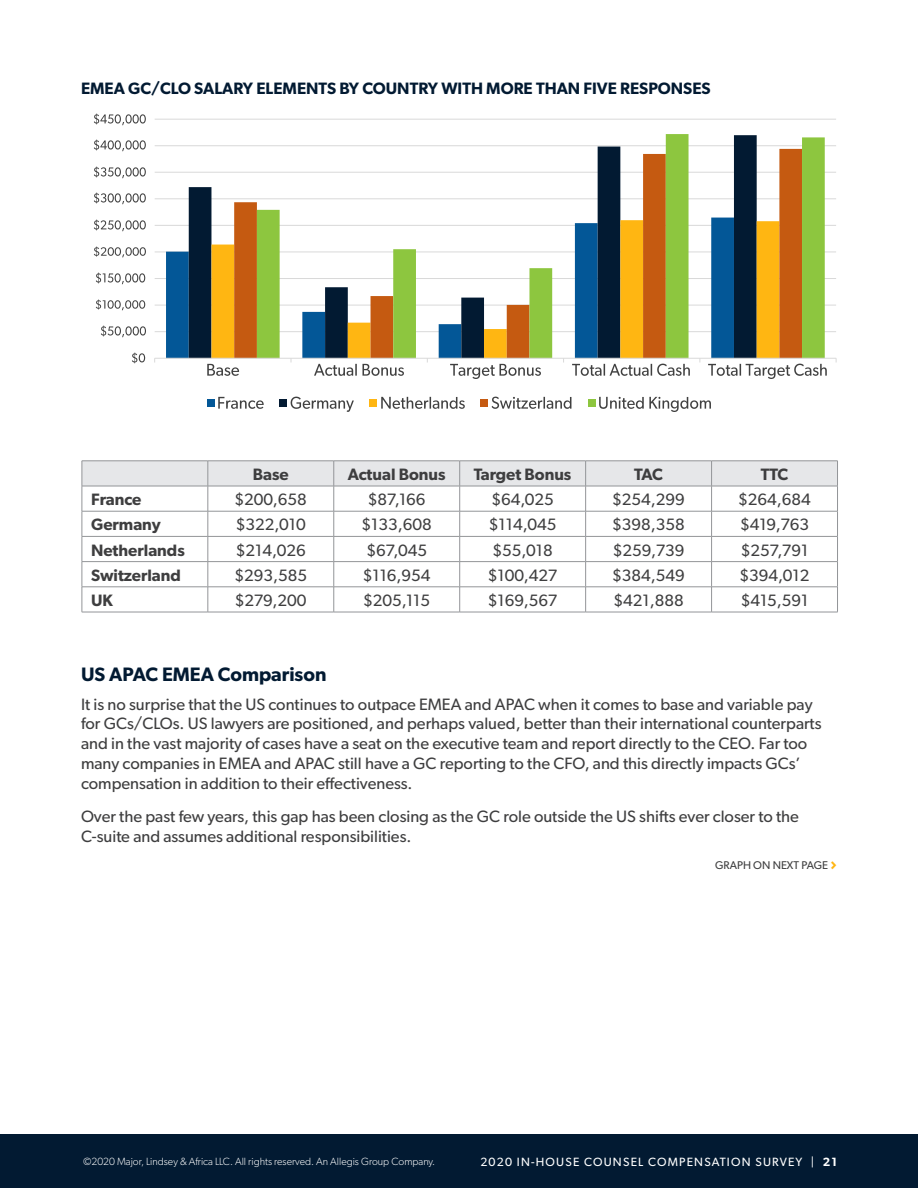
<style>
.page{position:relative;width:918px;height:1188px;background:#fff}
.page>*{position:absolute;margin:0;border:0;box-sizing:border-box;transform-origin:0 0}
.t1{font:600 19.5px "Gibson";color:#021a32}
.t2{font:16.5px/19.8px "Gibson";color:#3e3e3f}
.t3{font:600 16.5px "Gibson";color:#3e3e3f}
.H4_Chart{font:600 16.5px "Gibson";color:#021a32}
.t4{font:12px "Gibson";letter-spacing:.1em;color:#fff}
.t5{font:11.25px "Gibson";color:#3e3e3f}
.t6{font:300 10.5px "Gibson";color:#fff}
.s1{font-family:"Verlag";font-weight:900;font-size:16.5px;color:#ffb612}
.s2{font-weight:600}
</style>
<div class="page">
<div style="left:0;top:1134px;width:918px;height:54px;background:#021a32"></div>
<hr style="left:155px;top:331px;width:681px;height:1px;background:#d9d9d9">
<hr style="left:155px;top:305px;width:681px;height:1px;background:#d9d9d9">
<hr style="left:155px;top:278px;width:681px;height:1px;background:#d9d9d9">
<hr style="left:155px;top:252px;width:681px;height:1px;background:#d9d9d9">
<hr style="left:155px;top:225px;width:681px;height:1px;background:#d9d9d9">
<hr style="left:155px;top:198px;width:681px;height:1px;background:#d9d9d9">
<hr style="left:155px;top:172px;width:681px;height:1px;background:#d9d9d9">
<hr style="left:155px;top:145px;width:681px;height:1px;background:#d9d9d9">
<hr style="left:155px;top:119px;width:681px;height:1px;background:#d9d9d9">
<svg style="left:166px;top:218px;width:23px;height:140px;fill:#035797"></svg>
<svg style="left:189px;top:171px;width:45px;height:187px;fill:#021a32"></svg>
<svg style="left:211px;top:220px;width:23px;height:138px;fill:#ffb612"></svg>
<svg style="left:234px;top:171px;width:23px;height:187px;fill:#c55a11"></svg>
<svg style="left:257px;top:134px;width:568px;height:224px"></svg>
<hr style="left:155px;top:358px;width:681px;height:1px;background:#d9d9d9">
<img style="left:132px;top:352px;width:14px;height:12px">
<img style="left:101px;top:326px;width:45px;height:12px">
<img style="left:95px;top:299px;width:51px;height:12px">
<img style="left:96px;top:273px;width:50px;height:11px">
<img style="left:94px;top:246px;width:52px;height:12px">
<img style="left:94px;top:219px;width:52px;height:12px">
<img style="left:94px;top:193px;width:52px;height:12px">
<img style="left:94px;top:166px;width:52px;height:12px">
<img style="left:94px;top:140px;width:52px;height:12px">
<img style="left:94px;top:114px;width:52px;height:11px">
<img style="left:207px;top:363px;width:33px;height:13px">
<img style="left:315px;top:363px;width:89px;height:13px">
<img style="left:450px;top:363px;width:91px;height:16px">
<img style="left:573px;top:363px;width:117px;height:13px">
<img style="left:709px;top:363px;width:118px;height:16px">
<div style="left:207px;top:400px;width:7px;height:7px;background:#035797"></div>
<img style="left:218px;top:396px;width:46px;height:13px">
<div style="left:280px;top:400px;width:7px;height:7px;background:#021a32"></div>
<img style="left:290px;top:396px;width:64px;height:15px">
<div style="left:369px;top:400px;width:8px;height:7px;background:#ffb612"></div>
<img style="left:381px;top:396px;width:84px;height:13px">
<div style="left:481px;top:400px;width:7px;height:7px;background:#c55a11"></div>
<img style="left:491px;top:396px;width:81px;height:13px">
<div style="left:588px;top:400px;width:7px;height:7px;background:#8dc63f"></div>
<img style="left:599px;top:396px;width:112px;height:15px">
<hr style="left:82px;top:612px;width:126px;height:1px;background:#939598">
<hr style="left:208px;top:612px;width:126px;height:1px;background:#939598">
<hr style="left:334px;top:612px;width:126px;height:1px;background:#939598">
<hr style="left:460px;top:612px;width:126px;height:1px;background:#939598">
<hr style="left:586px;top:612px;width:126px;height:1px;background:#939598">
<hr style="left:712px;top:612px;width:126px;height:1px;background:#939598">
<svg style="left:82px;top:461px;width:756px;height:151px"></svg>
<p class="H4_Chart" style="left:81px;top:79px;width:631px">EMEA GC/CLO SALARY ELEMENTS BY COUNTRY WITH MORE THAN FIVE RESPONSES</p>
<p class="t3" style="left:253px;top:464px;width:37px">Base</p>
<p class="t3" style="left:348px;top:464px;width:99px">Actual Bonus</p>
<p class="t3" style="left:474px;top:464px;width:99px">Target Bonus</p>
<p class="t3" style="left:634px;top:464px;width:30px">TAC</p>
<p class="t3" style="left:761px;top:464px;width:29px">TTC</p>
<p class="t3" style="left:91px;top:490px;width:52px">France</p>
<p class="t2" style="left:235px;top:489px;width:74px">$200,658</p>
<p class="t2" style="left:368px;top:489px;width:59px">$87,166</p>
<p class="t2" style="left:491px;top:489px;width:64px">$64,025</p>
<p class="t2" style="left:612px;top:489px;width:74px">$254,299</p>
<p class="t2" style="left:738px;top:489px;width:74px">$264,684</p>
<p class="t3" style="left:91px;top:515px;width:71px">Germany</p>
<p class="t2" style="left:236px;top:515px;width:71px">$322,010</p>
<p class="t2" style="left:362px;top:515px;width:72px">$133,608</p>
<p class="t2" style="left:489px;top:515px;width:69px">$114,045</p>
<p class="t2" style="left:612px;top:515px;width:74px">$398,358</p>
<p class="t2" style="left:740px;top:515px;width:70px">$419,763</p>
<p class="t3" style="left:91px;top:540px;width:95px">Netherlands</p>
<p class="t2" style="left:236px;top:540px;width:71px">$214,026</p>
<p class="t2" style="left:366px;top:540px;width:62px">$67,045</p>
<p class="t2" style="left:493px;top:540px;width:62px">$55,018</p>
<p class="t2" style="left:613px;top:540px;width:73px">$259,739</p>
<p class="t2" style="left:741px;top:540px;width:69px">$257,791</p>
<p class="t3" style="left:91px;top:565px;width:91px">Switzerland</p>
<p class="t2" style="left:235px;top:565px;width:74px">$293,585</p>
<p class="t2" style="left:363px;top:565px;width:69px">$116,954</p>
<p class="t2" style="left:488px;top:565px;width:71px">$100,427</p>
<p class="t2" style="left:612px;top:565px;width:74px">$384,549</p>
<p class="t2" style="left:740px;top:565px;width:71px">$394,012</p>
<p class="t3" style="left:91px;top:590px;width:23px">UK</p>
<p class="t2" style="left:235px;top:590px;width:73px">$279,200</p>
<p class="t2" style="left:363px;top:590px;width:68px">$205,115</p>
<p class="t2" style="left:488px;top:590px;width:71px">$169,567</p>
<p class="t2" style="left:614px;top:590px;width:72px">$421,888</p>
<p class="t2" style="left:741px;top:590px;width:69px">$415,591</p>
<h3 class="t1" style="left:81px;top:662px;width:247px">US APAC EMEA Comparison</h3>
<p class="t2" style="left:81px;top:694px;width:742px">It is no surprise that the US continues to outpace EMEA and APAC when it comes to base and variable pay for GCs/CLOs. US lawyers are positioned, and perhaps valued, better than their international counterparts and in the vast majority of cases have a seat on the executive team and report directly to the CEO. Far too many companies in EMEA and APAC still have a GC reporting to the CFO, and this directly impacts GCs’ compensation in addition to their effectiveness.</p>
<p class="t2" style="left:81px;top:806px;width:719px">Over the past few years, this gap has been closing as the GC role outside the US shifts ever closer to the<br>C-suite and assumes additional responsibilities.</p>
<p class="t5" style="left:715px;top:858px;width:123px">GRAPH ON NEXT PAGE <span class="s1">&gt;</span></p>
<p class="t6" style="left:83px;top:1155px;width:354px">©2020 Major, Lindsey &amp; Africa LLC. All rights reserved. An Allegis Group Company.</p>
<p class="t4" style="left:480px;top:1154px;width:358px">2020 IN-HOUSE COUNSEL COMPENSATION SURVEY | <span class="s2">21</span></p>
</div>
